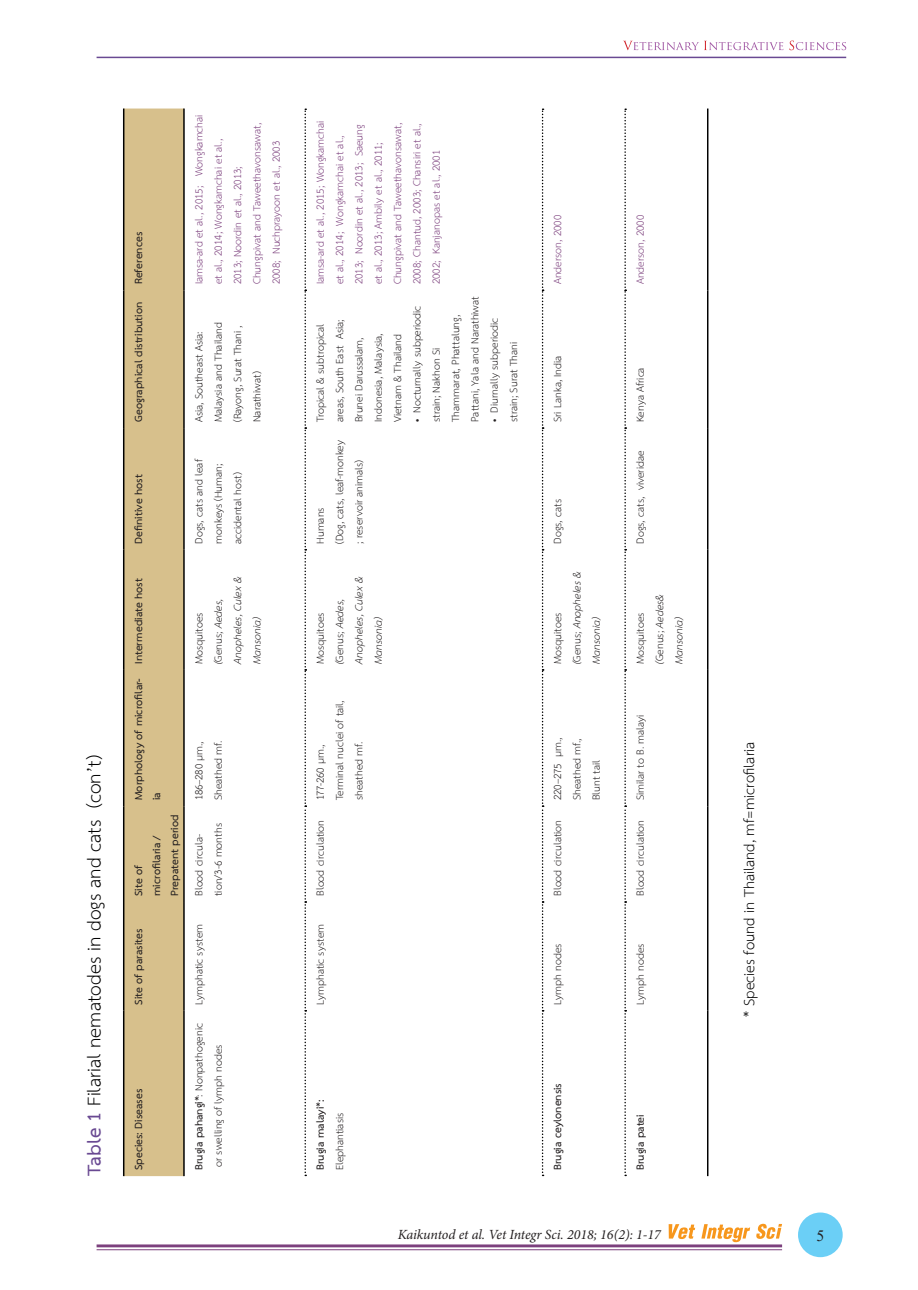
<style>
.page{position:relative;width:918px;height:1290px;background:#fff}
.page>*{position:absolute;margin:0;border:0;box-sizing:border-box;transform-origin:0 0}
.t1{font:26.78px "TH Sarabun PSK";color:#000}
.t2{font:20.82px "TH Sarabun PSK";color:#000}
.t3{font:15.75px "Times New Roman";color:#231f20}
.t4{font:14.88px/19.2px "TH Sarabun PSK";color:#231f20}
.t5{font:14.88px/19.4px "TH Sarabun PSK";color:#7c407d}
.t6{font:700 14.88px/17.8px "TH Sarabun PSK";color:#231f20}
.t7{font:italic 14.88px/19.2px "TH Sarabun PSK";color:#231f20}
.t8{font:italic 14px "Minion Pro";letter-spacing:-.01em;color:#231f20}
.s1{font-weight:700;color:#694992}
.s2{font-style:normal}
.s3{font-weight:700}
.s4{font-style:italic}
</style>
<div class="page">
<div style="left:124px;top:109px;width:59px;height:1067px;background:#d7c08c"></div>
<hr style="left:123px;top:1011px;width:1px;height:165px;background:#000">
<hr style="left:123px;top:902px;width:1px;height:109px;background:#000">
<hr style="left:123px;top:806px;width:1px;height:96px;background:#000">
<hr style="left:123px;top:670px;width:1px;height:136px;background:#000">
<hr style="left:123px;top:550px;width:1px;height:120px;background:#000">
<hr style="left:123px;top:428px;width:1px;height:122px;background:#000">
<hr style="left:123px;top:290px;width:1px;height:138px;background:#000">
<hr style="left:123px;top:109px;width:1px;height:181px;background:#000">
<hr style="left:183px;top:1011px;width:2px;height:165px;background:#000">
<hr style="left:183px;top:902px;width:2px;height:109px;background:#000">
<hr style="left:183px;top:806px;width:2px;height:96px;background:#000">
<hr style="left:183px;top:670px;width:2px;height:136px;background:#000">
<hr style="left:183px;top:550px;width:2px;height:120px;background:#000">
<hr style="left:183px;top:428px;width:2px;height:122px;background:#000">
<hr style="left:183px;top:290px;width:2px;height:138px;background:#000">
<hr style="left:183px;top:109px;width:2px;height:181px;background:#000">
<svg style="left:304px;top:109px;width:2px;height:1067px"></svg>
<svg style="left:542px;top:109px;width:1px;height:1067px"></svg>
<hr style="left:707px;top:1011px;width:1px;height:165px;background:#000">
<hr style="left:707px;top:902px;width:1px;height:109px;background:#000">
<hr style="left:707px;top:806px;width:1px;height:96px;background:#000">
<hr style="left:707px;top:670px;width:1px;height:136px;background:#000">
<hr style="left:707px;top:550px;width:1px;height:120px;background:#000">
<hr style="left:707px;top:428px;width:1px;height:122px;background:#000">
<hr style="left:707px;top:290px;width:1px;height:138px;background:#000">
<hr style="left:707px;top:109px;width:1px;height:181px;background:#000">
<svg style="left:624px;top:109px;width:2px;height:1067px"></svg>
<div style="left:798px;top:1212px;width:44px;height:45px;background:#6bcff6;border-radius:50%"></div>
<hr style="left:97px;top:1244px;width:685px;height:3px;background:#7c407d">
<hr style="left:97px;top:1249px;width:685px;height:1px;background:#7c407d">
<hr style="left:97px;top:57px;width:749px;height:1px;background:#694992">
<svg style="left:668px;top:1224px;width:114px;height:18px"></svg>
<svg style="left:623px;top:41px;width:160px;height:9px"></svg>
<svg style="left:789px;top:41px;width:57px;height:9px"></svg>
<h1 class="t1" style="left:78px;top:1176px;width:422px;rotate:-90deg"><span class="s1">Table 1</span> Filarial nematodes in dogs and cats (con’t)</h1>
<p class="t6" style="left:130px;top:422px;width:192px;rotate:-90deg">Geographical distribution References</p>
<p class="t6" style="left:130px;top:544px;width:71px;rotate:-90deg">Definitive host</p>
<p class="t6" style="left:130px;top:664px;width:87px;rotate:-90deg">Intermediate host</p>
<p class="t6" style="left:130px;top:800px;width:123px;rotate:-90deg">Morphology of microfilar&shy;ia</p>
<p class="t6" style="left:130px;top:896px;width:83px;rotate:-90deg">Site of microfilaria /<br>Prepatent period</p>
<p class="t6" style="left:130px;top:1005px;width:78px;rotate:-90deg">Site of parasites</p>
<p class="t6" style="left:130px;top:1170px;width:83px;rotate:-90deg">Species: Diseases</p>
<p class="t5" style="left:190px;top:284px;width:171px;rotate:-90deg">Iamsa-ard et al., 2015; Wongkamchai et al., 2014; Wongkamchai et al.,<br>2013; Noordin et al., 2013;<br>Chungpivat and Taweethavonsawat,<br>2008; Nuchprayoon et al., 2003</p>
<p class="t4" style="left:190px;top:422px;width:101px;rotate:-90deg">Asia, Southeast Asia:<br>Malaysia and Thailand (Rayong, Surat Thani ,<br>Narathiwat)</p>
<p class="t4" style="left:190px;top:544px;width:86px;rotate:-90deg">Dogs, cats and leaf monkeys (Human; accidental host)</p>
<p class="t7" style="left:190px;top:664px;width:89px;rotate:-90deg"><span class="s2">Mosquitoes </span>(<span class="s2">Genus;</span> Aedes,<br>Anopheles, Culex &amp;<br>Mansonia)</p>
<p class="t4" style="left:190px;top:800px;width:61px;rotate:-90deg">186–280 µm.,<br>Sheathed mf.</p>
<p class="t4" style="left:190px;top:896px;width:74px;rotate:-90deg">Blood circula&shy;tion/3-6 months</p>
<p class="t4" style="left:190px;top:1005px;width:82px;rotate:-90deg">Lymphatic system</p>
<p class="t4" style="left:190px;top:1170px;width:148px;rotate:-90deg"><span class="s3">Brugia pahangi*</span>: Nonpathogenic or swelling of lymph nodes</p>
<p class="t5" style="left:311px;top:284px;width:165px;rotate:-90deg">Iamsa-ard et al., 2015; Wongkamchai et al., 2014; Wongkamchai et al., 2013; Noordin et al., 2013; Saeung et al., 2013; Ambily et al., 2011; Chungpivat and Taweethavonsawat, 2008; Chantud, 2003; Chansiri et al., 2002; Kanjanopas et al., 2001</p>
<p class="t4" style="left:311px;top:422px;width:104px;rotate:-90deg">Tropical &amp; subtropical areas, South East Asia;<br>Brunei Darussalam,<br>Indonesia, Malaysia,<br>Vietnam &amp; Thailand</p>
<p class="t4" style="left:311px;top:544px;width:105px;rotate:-90deg">Humans<br>(Dog, cats, leaf-monkey ; reservoir animals)</p>
<p class="t4" style="left:408px;top:422px;width:127px;rotate:-90deg">• Nocturnally subperiodic strain; Nakhon Si<br>Thammarat, Phattalung,<br>Pattani, Yala and Narathiwat</p>
<p class="t4" style="left:485px;top:422px;width:106px;rotate:-90deg">• Diurnally subperiodic strain; Surat Thani</p>
<p class="t7" style="left:311px;top:664px;width:89px;rotate:-90deg"><span class="s2">Mosquitoes </span>(<span class="s2">Genus;</span> Aedes,<br>Anopheles, Culex &amp;<br>Mansonia)</p>
<p class="t4" style="left:311px;top:800px;width:101px;rotate:-90deg">177-260 µm.,<br>Terminal nuclei of tail, sheathed mf.</p>
<p class="t4" style="left:311px;top:896px;width:78px;rotate:-90deg">Blood circulation</p>
<p class="t4" style="left:311px;top:1005px;width:82px;rotate:-90deg">Lymphatic system</p>
<p class="t6" style="left:312px;top:1170px;width:72px;rotate:-90deg">Brugia malayi*:</p>
<p class="t4" style="left:330px;top:1170px;width:58px;rotate:-90deg">Elephantiasis</p>
<p class="t5" style="left:548px;top:284px;width:71px;rotate:-90deg">Anderson, 2000</p>
<p class="t4" style="left:548px;top:422px;width:68px;rotate:-90deg">Sri Lanka, India</p>
<p class="t4" style="left:548px;top:544px;width:46px;rotate:-90deg">Dogs, cats</p>
<p class="t7" style="left:548px;top:664px;width:94px;rotate:-90deg"><span class="s2">Mosquitoes<br></span>(<span class="s2">Genus;</span> Anopheles &amp;<br>Mansonia)</p>
<p class="t4" style="left:548px;top:800px;width:64px;text-align:justify;rotate:-90deg">220–275 µm., Sheathed mf., Blunt tail</p>
<p class="t4" style="left:548px;top:896px;width:78px;rotate:-90deg">Blood circulation</p>
<p class="t4" style="left:548px;top:1005px;width:63px;rotate:-90deg">Lymph nodes</p>
<p class="t6" style="left:549px;top:1170px;width:89px;rotate:-90deg">Brugia ceylonensis</p>
<p class="t5" style="left:631px;top:284px;width:71px;rotate:-90deg">Anderson, 2000</p>
<p class="t4" style="left:631px;top:422px;width:56px;rotate:-90deg">Kenya Africa</p>
<p class="t4" style="left:631px;top:544px;width:95px;rotate:-90deg">Dogs, cats, viveridae</p>
<p class="t4" style="left:631px;top:664px;width:71px;rotate:-90deg">Mosquitoes <span class="s4">(</span>Genus; <span class="s4">Aedes&amp;<br>Mansonia)</span></p>
<p class="t4" style="left:631px;top:800px;width:87px;rotate:-90deg">Similar to B. malayi</p>
<p class="t4" style="left:631px;top:896px;width:78px;rotate:-90deg">Blood circulation</p>
<p class="t4" style="left:631px;top:1005px;width:63px;rotate:-90deg">Lymph nodes</p>
<p class="t6" style="left:632px;top:1170px;width:57px;rotate:-90deg">Brugia patei</p>
<h2 class="t2" style="left:736px;top:1016px;width:276px;rotate:-90deg">* Species found in Thailand, mf=microfilaria</h2>
<p class="t8" style="left:398px;top:1224px;width:265px">Kaikuntod et al. Vet Integr Sci. 2018; 16(2): 1-17</p>
<p class="t3" style="left:816px;top:1225px;width:9px">5</p>
</div>
